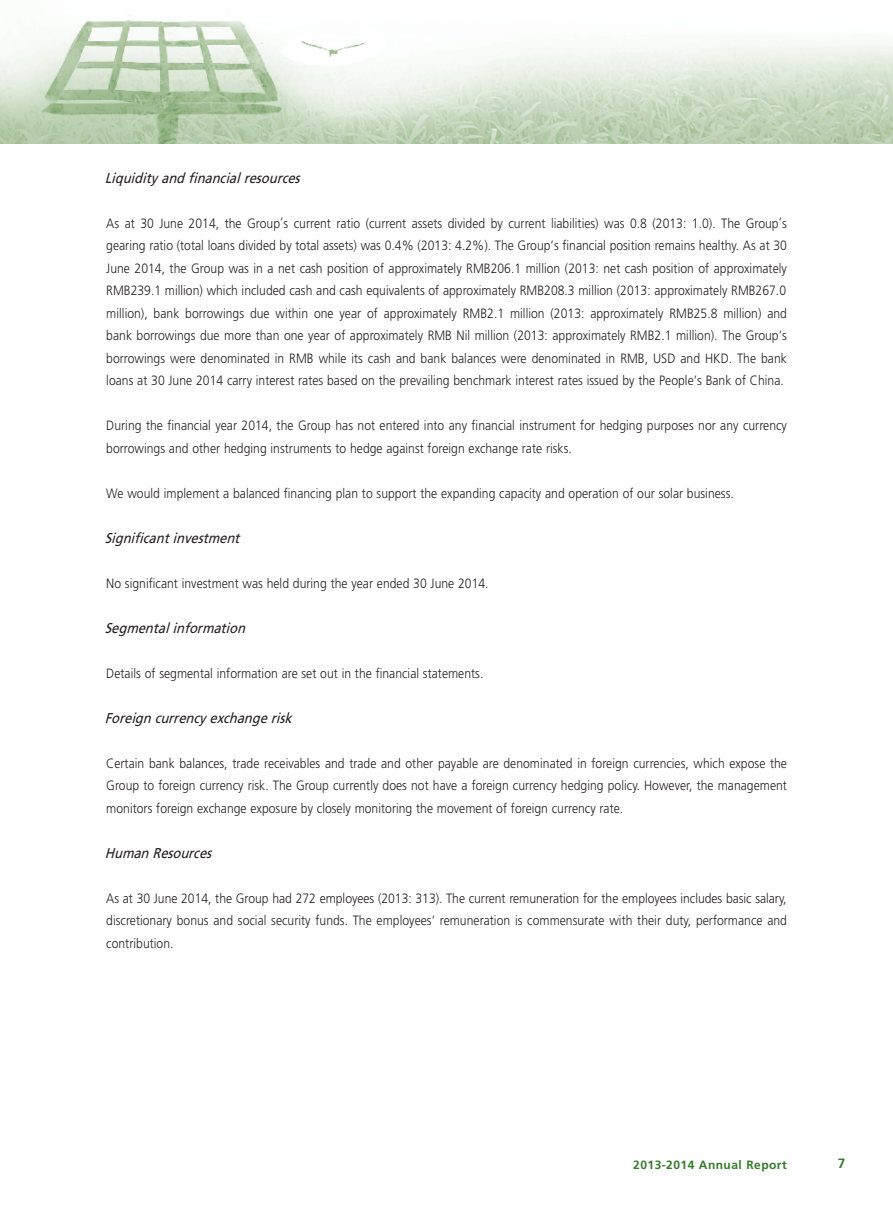
<style>
.page{position:relative;width:893px;height:1212px;background:#fff}
.page>*{position:absolute;margin:0;border:0;box-sizing:border-box;transform-origin:0 0}
.t1{font:italic 14.25px "Frutiger LT Std";color:#231f20;scale:.9 1}
.t2{font:300 13.5px/22.5px "Frutiger LT Std";letter-spacing:.005em;color:#231f20;text-align:justify;scale:.9 1}
.t3{font:700 13.5px "Frutiger LT Std";color:#357b2b}
.t4{font:700 12px "Frutiger LT Std";letter-spacing:.04em;color:#357b2b}
</style>
<div class="page">
<img style="left:0;top:14px;width:893px;height:129px">
<p class="t1" style="left:105px;top:169px;width:223px">Liquidityandfinancialresources</p>
<p class="t2" style="left:106px;top:212px;width:758px">As at 30 June 2014, the Group’s current ratio (current assets divided by current liabilities) was 0.8 (2013: 1.0). The Group’s gearing ratio (total loans divided by total assets) was 0.4% (2013: 4.2%). The Group’s financial position remains healthy. As at 30<br>June 2014, the Group was in a net cash position of approximately RMB206.1 million (2013: net cash position of approximately RMB239.1 million) which included cash and cash equivalents of approximately RMB208.3 million (2013: approximately RMB267.0 million), bank borrowings due within one year of approximately RMB2.1 million (2013: approximately RMB25.8 million) and bank borrowings due more than one year of approximately RMB Nil million (2013: approximately RMB2.1 million). The Group’s borrowings were denominated in RMB while its cash and bank balances were denominated in RMB, USD and HKD. The bank loans at 30 June 2014 carry interest rates based on the prevailing benchmark interest rates issued by the People’s Bank of China.</p>
<p class="t2" style="left:106px;top:415px;width:758px">During the financial year 2014, the Group has not entered into any financial instrument for hedging purposes nor any currency borrowings and other hedging instruments to hedge against foreign exchange rate risks.</p>
<p class="t2" style="left:106px;top:482px;width:699px">We would implement a balanced financing plan to support the expanding capacity and operation of our solar business.</p>
<p class="t1" style="left:105px;top:529px;width:156px">Significantinvestment</p>
<p class="t2" style="left:106px;top:572px;width:426px">No significant investment was held during the year ended 30 June 2014.</p>
<p class="t1" style="left:105px;top:619px;width:162px">Segmentalinformation</p>
<p class="t2" style="left:106px;top:662px;width:420px">Details of segmental information are set out in the financial statements.</p>
<p class="t1" style="left:105px;top:709px;width:214px">Foreigncurrencyexchangerisk</p>
<p class="t2" style="left:106px;top:752px;width:758px">Certain bank balances, trade receivables and trade and other payable are denominated in foreign currencies, which expose the Group to foreign currency risk. The Group currently does not have a foreign currency hedging policy. However, the management monitors foreign exchange exposure by closely monitoring the movement of foreign currency rate.</p>
<p class="t1" style="left:105px;top:844px;width:125px">HumanResources</p>
<p class="t2" style="left:106px;top:887px;width:758px">As at 30 June 2014, the Group had 272 employees (2013: 313). The current remuneration for the employees includes basic salary, discretionary bonus and social security funds. The employees’ remuneration is commensurate with their duty, performance and contribution.</p>
<p class="t4" style="left:633px;top:1157px;width:155px">2013-2014 Annual Report</p>
<p class="t3" style="left:838px;top:1155px;width:9px">7</p>
</div>
